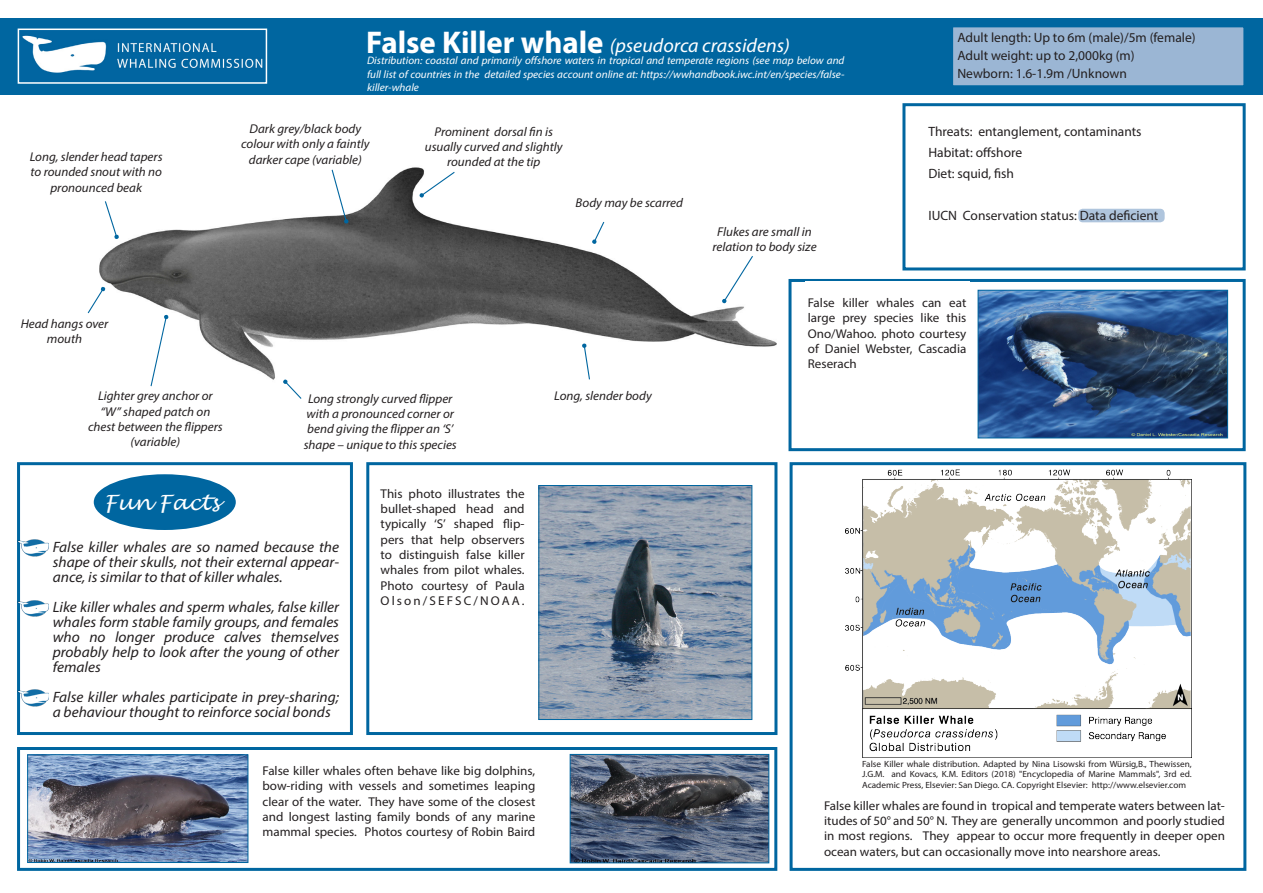
<style>
.page{position:relative;width:1263px;height:893px;background:#fff}
.page>*{position:absolute;margin:0;border:0;box-sizing:border-box;transform-origin:0 0}
.Species_name{font:700 31.5px "Myriad Pro";color:#fff}
.Info_boxes{font:italic 21px "Lucida Handwriting";color:#fff}
.Info_boxes-2{font:italic 19.5px "Myriad Pro";color:#fff}
.Info_boxes-3{font:italic 15px/15px "Myriad Pro";color:#231f20;text-align:justify}
.t1{font:13.5px "Myriad Pro";color:#231f20}
.Info_boxes-4{font:12.75px/15.3px "Myriad Pro";color:#231f20;text-align:justify}
.Info_boxes-5{font:italic 12.75px/15.3px "Myriad Pro";color:#231f20;text-align:center}
.Info_boxes-6{font:italic 10.8px/13px "Myriad Pro";color:#fff;text-align:justify}
.Info_boxes-7{font:9px/10.8px "Myriad Pro";color:#231f20;text-align:justify}
</style>
<div class="page">
<img style="left:99px;top:167px;width:725px;height:285px">
<div style="left:0;top:18px;width:1263px;height:77px;background:#0066a0"></div>
<svg style="left:417px;top:171px;width:42px;height:27px"></svg>
<svg style="left:310px;top:168px;width:58px;height:56px"></svg>
<svg style="left:99px;top:199px;width:33px;height:41px"></svg>
<svg style="left:567px;top:343px;width:39px;height:38px"></svg>
<svg style="left:283px;top:378px;width:20px;height:24px"></svg>
<svg style="left:126px;top:314px;width:66px;height:74px"></svg>
<svg style="left:87px;top:286px;width:25px;height:29px"></svg>
<svg style="left:589px;top:220px;width:20px;height:24px"></svg>
<svg style="left:714px;top:254px;width:48px;height:49px"></svg>
<div style="left:952px;top:27px;width:292px;height:59px;background:#9bb6d4"></div>
<div style="left:952px;top:26px;width:293px;height:61px;border:2px solid #0066a0"></div>
<div style="left:17px;top:747px;width:760px;height:124px;border:3px solid #0066a0"></div>
<div style="left:366px;top:462px;width:411px;height:273px;background:#fff;border:3px solid #0066a0"></div>
<img style="left:540px;top:487px;width:210px;height:231px">
<div style="left:538px;top:485px;width:214px;height:235px;border:1px solid #0066a0"></div>
<img style="left:22px;top:35px;width:241px;height:38px">
<div style="left:18px;top:29px;width:249px;height:55px;border:2px solid #fff"></div>
<div style="left:1078px;top:209px;width:87px;height:13px;background:#afc5dd;border-radius:4px"></div>
<div style="left:788px;top:279px;width:458px;height:172px;border:3px solid #0066a0"></div>
<div style="left:805px;top:281px;width:164px;height:119px;background:#fff"></div>
<div style="left:902px;top:103px;width:344px;height:167px;border:3px solid #0066a0"></div>
<div style="left:17px;top:462px;width:336px;height:273px;background:#fff;border:3px solid #0066a0"></div>
<img style="left:17px;top:538px;width:32px;height:19px">
<img style="left:17px;top:599px;width:32px;height:18px">
<img style="left:18px;top:688px;width:31px;height:18px">
<div style="left:94px;top:474px;width:142px;height:56px;background:#0066a0;border-radius:50%"></div>
<div style="left:789px;top:462px;width:457px;height:409px;background:#fff;border:3px solid #0066a0"></div>
<img style="left:980px;top:292px;width:246px;height:144px">
<div style="left:978px;top:290px;width:250px;height:148px;border:1px solid #0066a0"></div>
<img style="left:29px;top:756px;width:217px;height:105px">
<div style="left:27px;top:754px;width:221px;height:109px;border:1px solid #0066a0"></div>
<img style="left:572px;top:756px;width:195px;height:105px">
<div style="left:570px;top:754px;width:199px;height:109px;border:1px solid #0066a0"></div>
<img style="left:845px;top:469px;width:346px;height:288px">
<p class="Info_boxes-5" style="left:30px;top:149px;width:134px">Long, slender head tapers to rounded snout with no pronounced beak</p>
<p class="Info_boxes-5" style="left:21px;top:316px;width:89px">Head hangs over mouth</p>
<p class="Info_boxes-5" style="left:88px;top:388px;width:136px">Lighter grey anchor or “W” shaped patch on chest between the flippers</p>
<p class="Info_boxes-5" style="left:131px;top:434px;width:51px">(variable)</p>
<p class="Species_name" style="left:366px;top:22px;width:239px">False Killer whale</p>
<p class="Info_boxes-2" style="left:610px;top:34px;width:182px">(pseudorca crassidens)</p>
<p class="Info_boxes-6" style="left:367px;top:54px;width:479px">Distribution: coastal and primarily offshore waters in tropical and temperate regions (see map below and full list of countries in the detailed species account online at: https://wwhandbook.iwc.int/en/species/false&shy;killer-whale</p>
<p class="Info_boxes-5" style="left:241px;top:121px;width:130px">Dark grey/black body colour with only a faintly darker cape (variable)</p>
<p class="Info_boxes-5" style="left:425px;top:123px;width:139px">Prominent dorsal fin is usually curved and slightly rounded at the tip</p>
<p class="Info_boxes-5" style="left:576px;top:195px;width:109px">Body may be scarred</p>
<p class="Info_boxes-5" style="left:712px;top:224px;width:106px">Flukes are small in relation to body size</p>
<p class="t1" style="left:957px;top:29px;width:240px">Adult length: Up to 6m (male)/5m (female)</p>
<p class="t1" style="left:957px;top:47px;width:179px">Adult weight: up to 2,000kg (m)</p>
<p class="t1" style="left:957px;top:65px;width:171px">Newborn: 1.6-1.9m /Unknown</p>
<p class="t1" style="left:928px;top:123px;width:215px">Threats: entanglement, contaminants</p>
<p class="t1" style="left:928px;top:144px;width:95px">Habitat: offshore</p>
<p class="t1" style="left:928px;top:165px;width:87px">Diet: squid, fish</p>
<p class="t1" style="left:928px;top:207px;width:231px">IUCN Conservation status: Data deficient</p>
<p class="Info_boxes-5" style="left:304px;top:391px;width:155px">Long strongly curved flipper with a pronounced corner or bend giving the flipper an ‘S’ shape – unique to this species</p>
<p class="Info_boxes-5" style="left:554px;top:387px;width:99px">Long, slender body</p>
<p class="Info_boxes-4" style="left:808px;top:295px;width:160px">False killer whales can eat large prey species like this Ono/Wahoo. photo courtesy of Daniel Webster, Cascadia Reserach</p>
<p class="Info_boxes" style="left:104px;top:489px;width:117px">Fun Facts</p>
<p class="Info_boxes-3" style="left:53px;top:539px;width:288px">False killer whales are so named because the shape of their skulls, not their external appear&shy;ance, is similar to that of killer whales.</p>
<p class="Info_boxes-3" style="left:53px;top:599px;width:288px">Like killer whales and sperm whales, false killer whales form stable family groups, and females who no longer produce calves themselves probably help to look after the young of other females</p>
<p class="Info_boxes-3" style="left:53px;top:689px;width:288px">False killer whales participate in prey-sharing; a behaviour thought to reinforce social bonds</p>
<p class="Info_boxes-4" style="left:381px;top:486px;width:146px">This photo illustrates the bullet-shaped head and typically ‘S’ shaped flip&shy;pers that help observers to distinguish false killer whales from pilot whales.<br>Photo courtesy of Paula Olson/SEFSC/NOAA.</p>
<p class="Info_boxes-4" style="left:263px;top:763px;width:274px">False killer whales often behave like big dolphins, bow-riding with vessels and sometimes leaping clear of the water. They have some of the closest and longest lasting family bonds of any marine mammal species. Photos courtesy of Robin Baird</p>
<p class="Info_boxes-7" style="left:862px;top:758px;width:331px">False Killer whale distribution. Adapted by Nina Lisowski from Würsig,B., Thewissen, J.G.M. and Kovacs, K.M. Editors (2018) "Encyclopedia of Marine Mammals", 3rd ed.<br>Academic Press, Elsevier: San Diego. CA. Copyright Elsevier: http://www.elsevier.com</p>
<p class="Info_boxes-4" style="left:824px;top:798px;width:402px">False killer whales are found in tropical and temperate waters between lat&shy;itudes of 50° and 50° N. They are generally uncommon and poorly studied in most regions. They appear to occur more frequently in deeper open ocean waters, but can occasionally move into nearshore areas.</p>
</div>
